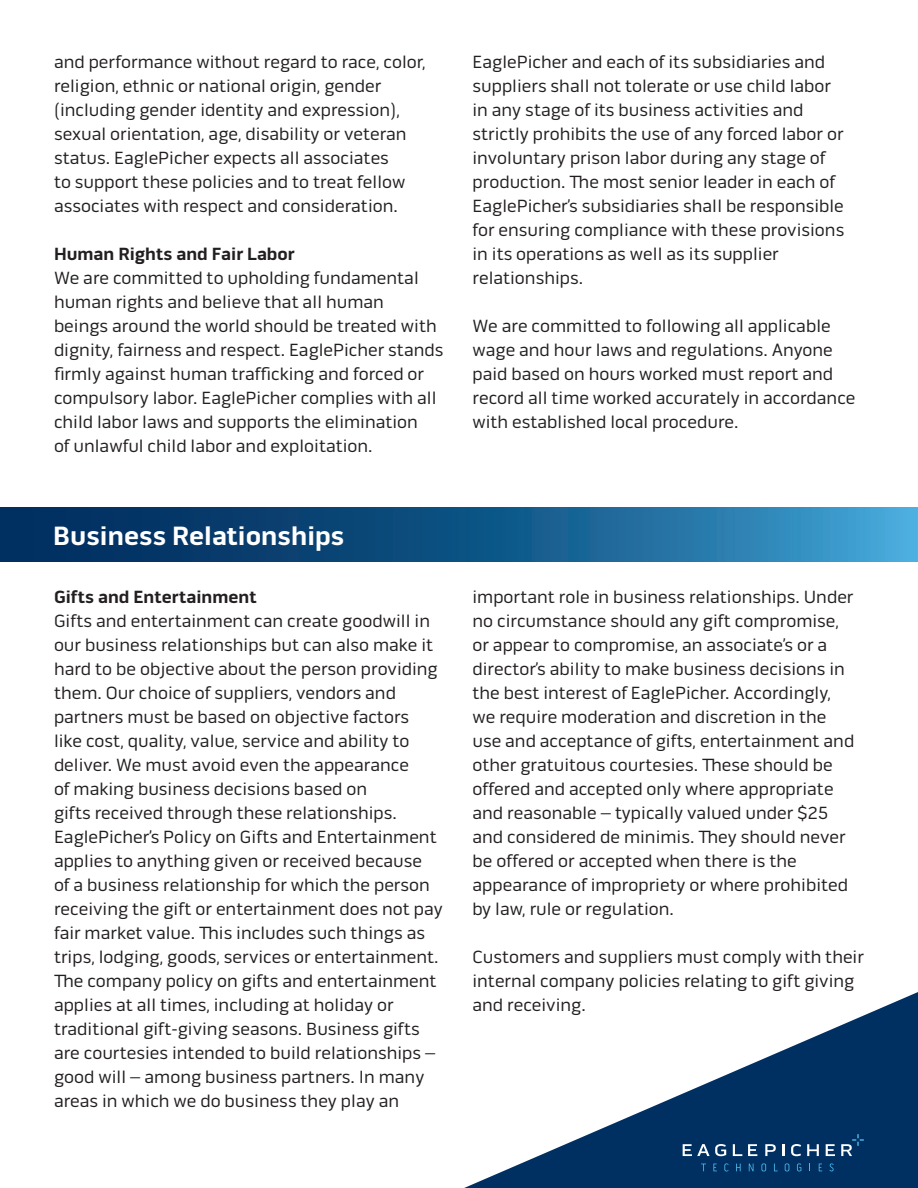
<style>
.page{position:relative;width:918px;height:1188px;background:#fff}
.page>*{position:absolute;margin:0;border:0;box-sizing:border-box;transform-origin:0 0}
.t1{font:700 27px "Pill Gothic 600 mg";color:#fff}
.t2{font:18px/24px "Pill Gothic 600 mg";color:#231f20}
.t3{font:700 18px "Pill Gothic 600 mg";color:#231f20}
</style>
<div class="page">
<svg style="left:464px;top:992px;width:454px;height:196px"></svg>
<svg style="left:0;top:508px;width:918px;height:54px;background:#175b8c"></svg>
<svg style="left:701px;top:1164px;width:5px;height:7px"></svg>
<svg style="left:713px;top:1164px;width:4px;height:7px"></svg>
<svg style="left:724px;top:1163px;width:5px;height:8px"></svg>
<svg style="left:736px;top:1164px;width:5px;height:7px"></svg>
<svg style="left:749px;top:1164px;width:5px;height:7px"></svg>
<svg style="left:761px;top:1163px;width:5px;height:8px"></svg>
<svg style="left:774px;top:1164px;width:4px;height:7px"></svg>
<svg style="left:785px;top:1163px;width:4px;height:8px"></svg>
<svg style="left:797px;top:1163px;width:4px;height:8px"></svg>
<svg style="left:819px;top:1164px;width:3px;height:7px"></svg>
<svg style="left:830px;top:1163px;width:4px;height:8px"></svg>
<svg style="left:683px;top:1144px;width:43px;height:12px"></svg>
<svg style="left:733px;top:1144px;width:9px;height:12px"></svg>
<svg style="left:748px;top:1144px;width:9px;height:12px"></svg>
<svg style="left:765px;top:1144px;width:11px;height:12px"></svg>
<svg style="left:782px;top:1144px;width:2px;height:12px"></svg>
<svg style="left:791px;top:1144px;width:10px;height:12px"></svg>
<svg style="left:807px;top:1144px;width:12px;height:12px"></svg>
<svg style="left:826px;top:1144px;width:9px;height:12px"></svg>
<svg style="left:841px;top:1134px;width:23px;height:22px"></svg>
<p class="t2" style="left:54px;top:50px;width:373px">and performance without regard to race, color, religion, ethnic or national origin, gender (including gender identity and expression), sexual orientation, age, disability or veteran status. EaglePicher expects all associates<br>to support these policies and to treat fellow associates with respect and consideration.</p>
<p class="t3" style="left:54px;top:243px;width:242px">Human Rights and Fair Labor</p>
<p class="t2" style="left:54px;top:266px;width:391px">We are committed to upholding fundamental human rights and believe that all human<br>beings around the world should be treated with dignity, fairness and respect. EaglePicher stands firmly against human trafficking and forced or compulsory labor. EaglePicher complies with all child labor laws and supports the elimination<br>of unlawful child labor and exploitation.</p>
<p class="t1" style="left:53px;top:520px;width:293px">Business Relationships</p>
<p class="t3" style="left:54px;top:586px;width:204px">Gifts and Entertainment</p>
<p class="t2" style="left:54px;top:609px;width:390px">Gifts and entertainment can create goodwill in our business relationships but can also make it hard to be objective about the person providing them. Our choice of suppliers, vendors and partners must be based on objective factors<br>like cost, quality, value, service and ability to deliver. We must avoid even the appearance<br>of making business decisions based on<br>gifts received through these relationships.<br>EaglePicher’s Policy on Gifts and Entertainment applies to anything given or received because<br>of a business relationship for which the person receiving the gift or entertainment does not pay fair market value. This includes such things as trips, lodging, goods, services or entertainment.<br>The company policy on gifts and entertainment applies at all times, including at holiday or traditional gift-giving seasons. Business gifts are courtesies intended to build relationships – good will – among business partners. In many areas in which we do business they play an</p>
<p class="t2" style="left:472px;top:50px;width:373px">EaglePicher and each of its subsidiaries and suppliers shall not tolerate or use child labor in any stage of its business activities and strictly prohibits the use of any forced labor or involuntary prison labor during any stage of production. The most senior leader in each of EaglePicher’s subsidiaries shall be responsible for ensuring compliance with these provisions in its operations as well as its supplier relationships.</p>
<p class="t2" style="left:472px;top:314px;width:385px">We are committed to following all applicable wage and hour laws and regulations. Anyone paid based on hours worked must report and record all time worked accurately in accordance with established local procedure.</p>
<p class="t2" style="left:472px;top:585px;width:383px">important role in business relationships. Under no circumstance should any gift compromise, or appear to compromise, an associate’s or a director’s ability to make business decisions in the best interest of EaglePicher. Accordingly, we require moderation and discretion in the use and acceptance of gifts, entertainment and other gratuitous courtesies. These should be offered and accepted only where appropriate and reasonable – typically valued under $25 and considered de minimis. They should never be offered or accepted when there is the appearance of impropriety or where prohibited by law, rule or regulation.</p>
<p class="t2" style="left:472px;top:945px;width:393px">Customers and suppliers must comply with their internal company policies relating to gift giving and receiving.</p>
</div>
